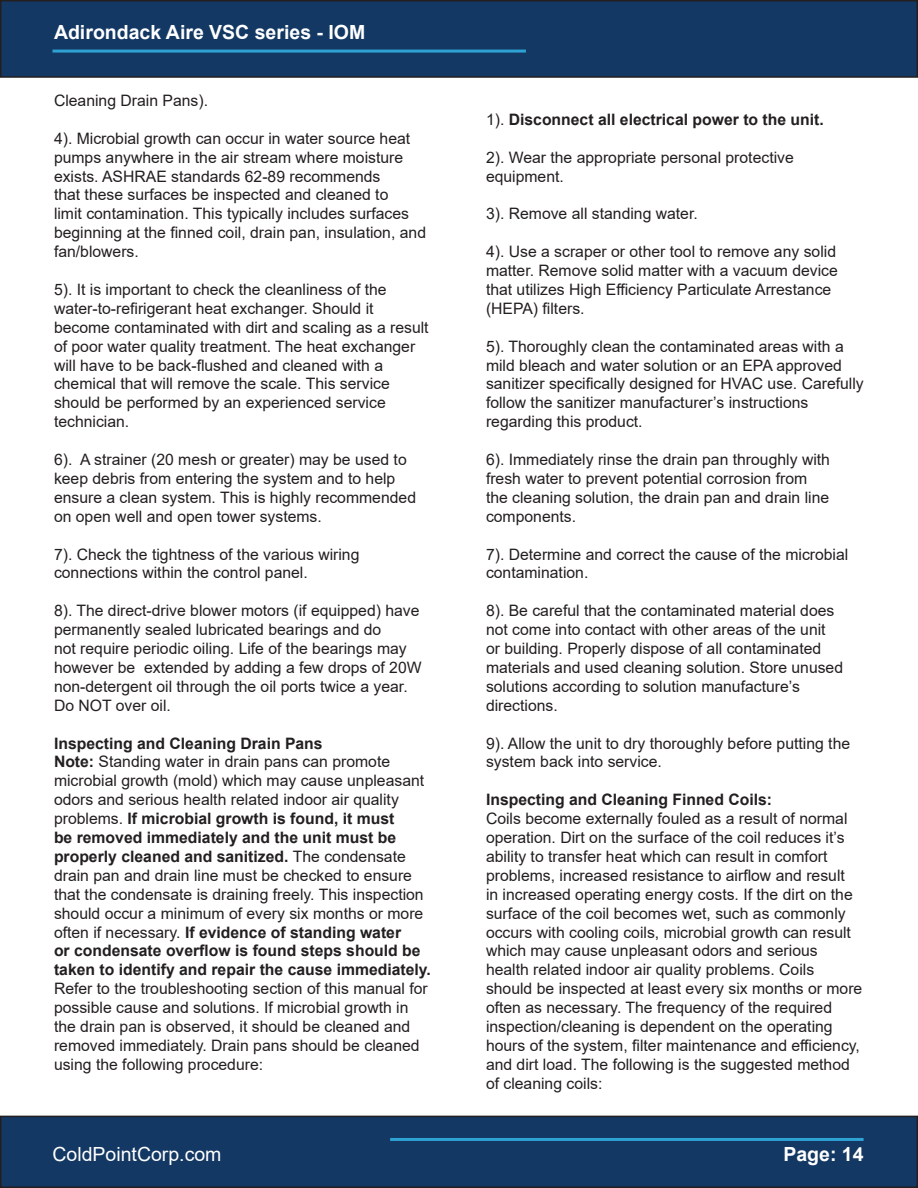
<style>
.page{position:relative;width:918px;height:1188px;background:#fff}
.page>*{position:absolute;margin:0;border:0;box-sizing:border-box;transform-origin:0 0}
.t1{font:700 19.5px "Arial";color:#fff}
.t2{font:19.5px "Arial";color:#fff}
.t3{font:15.75px/18.9px "Arial";color:#231f20}
.t4{font:700 15.75px "Arial";color:#231f20}
.s1{font-weight:700}
.s2{font-weight:400}
</style>
<div class="page">
<div style="left:1px;top:1116px;width:916px;height:71px;background:#133863"></div>
<div style="left:0;top:1116px;width:918px;height:72px;border:2px solid #231f20"></div>
<div style="left:1px;top:1px;width:916px;height:76px;background:#133863"></div>
<div style="left:0;top:0;width:918px;height:78px;border:2px solid #231f20"></div>
<hr style="left:52px;top:50px;width:474px;height:3px;background:#2ea2d3">
<hr style="left:390px;top:1138px;width:474px;height:3px;background:#2ea2d3">
<p class="t1" style="left:54px;top:19px;width:313px">Adirondack Aire VSC series - IOM</p>
<p class="t3" style="left:54px;top:91px;width:156px">Cleaning Drain Pans).</p>
<p class="t3" style="left:54px;top:129px;width:374px">4). Microbial growth can occur in water source heat pumps anywhere in the air stream where moisture exists. ASHRAE standards 62-89 recommends<br>that these surfaces be inspected and cleaned to<br>limit contamination. This typically includes surfaces beginning at the finned coil, drain pan, insulation, and fan/blowers.</p>
<p class="t3" style="left:54px;top:280px;width:376px">5). It is important to check the cleanliness of the water-to-refirigerant heat exchanger. Should it become contaminated with dirt and scaling as a result of poor water quality treatment. The heat exchanger will have to be back-flushed and cleaned with a chemical that will remove the scale. This service should be performed by an experienced service technician.</p>
<p class="t3" style="left:54px;top:450px;width:364px">6). A strainer (20 mesh or greater) may be used to keep debris from entering the system and to help ensure a clean system. This is highly recommended on open well and open tower systems.</p>
<p class="t3" style="left:54px;top:544px;width:307px">7). Check the tightness of the various wiring connections within the control panel.</p>
<p class="t3" style="left:54px;top:601px;width:369px">8). The direct-drive blower motors (if equipped) have permanently sealed lubricated bearings and do<br>not require periodic oiling. Life of the bearings may however be extended by adding a few drops of 20W non-detergent oil through the oil ports twice a year.<br>Do NOT over oil.</p>
<p class="t4" style="left:54px;top:732px;width:270px">Inspecting and Cleaning Drain Pans</p>
<p class="t3" style="left:54px;top:752px;width:378px"><span class="s1">Note:</span> Standing water in drain pans can promote microbial growth (mold) which may cause unpleasant odors and serious health related indoor air quality problems. <span class="s1">If microbial growth is found, it must<br>be removed immediately and the unit must be properly cleaned and sanitized.</span> The condensate drain pan and drain line must be checked to ensure that the condensate is draining freely. This inspection should occur a minimum of every six months or more often if necessary. <span class="s1">If evidence of standing water<br>or condensate overflow is found steps should be taken to identify and repair the cause immediately.<br></span>Refer to the troubleshooting section of this manual for possible cause and solutions. If microbial growth in the drain pan is observed, it should be cleaned and removed immediately. Drain pans should be cleaned using the following procedure:</p>
<p class="t4" style="left:486px;top:108px;width:339px"><span class="s2">1).</span> Disconnect all electrical power to the unit.</p>
<p class="t3" style="left:486px;top:148px;width:309px">2). Wear the appropriate personal protective equipment.</p>
<p class="t3" style="left:486px;top:204px;width:213px">3). Remove all standing water.</p>
<p class="t3" style="left:486px;top:242px;width:353px">4). Use a scraper or other tool to remove any solid matter. Remove solid matter with a vacuum device that utilizes High Efficiency Particulate Arrestance (HEPA) filters.</p>
<p class="t3" style="left:486px;top:337px;width:379px">5). Thoroughly clean the contaminated areas with a mild bleach and water solution or an EPA approved sanitizer specifically designed for HVAC use. Carefully follow the sanitizer manufacturer’s instructions regarding this product.</p>
<p class="t3" style="left:486px;top:450px;width:346px">6). Immediately rinse the drain pan throughly with fresh water to prevent potential corrosion from the cleaning solution, the drain pan and drain line components.</p>
<p class="t3" style="left:486px;top:544px;width:364px">7). Determine and correct the cause of the microbial contamination.</p>
<p class="t3" style="left:486px;top:601px;width:359px">8). Be careful that the contaminated material does not come into contact with other areas of the unit or building. Properly dispose of all contaminated materials and used cleaning solution. Store unused solutions according to solution manufacture’s directions.</p>
<p class="t3" style="left:486px;top:733px;width:366px">9). Allow the unit to dry thoroughly before putting the system back into service.</p>
<p class="t4" style="left:486px;top:789px;width:288px">Inspecting and Cleaning Finned Coils:</p>
<p class="t3" style="left:486px;top:809px;width:378px">Coils become externally fouled as a result of normal operation. Dirt on the surface of the coil reduces it’s ability to transfer heat which can result in comfort problems, increased resistance to airflow and result<br>in increased operating energy costs. If the dirt on the surface of the coil becomes wet, such as commonly occurs with cooling coils, microbial growth can result which may cause unpleasant odors and serious health related indoor air quality problems. Coils should be inspected at least every six months or more often as necessary. The frequency of the required inspection/cleaning is dependent on the operating hours of the system, filter maintenance and efficiency, and dirt load. The following is the suggested method of cleaning coils:</p>
<p class="t2" style="left:52px;top:1141px;width:171px">ColdPointCorp.com</p>
<p class="t1" style="left:783px;top:1141px;width:82px">Page: 14</p>
</div>
